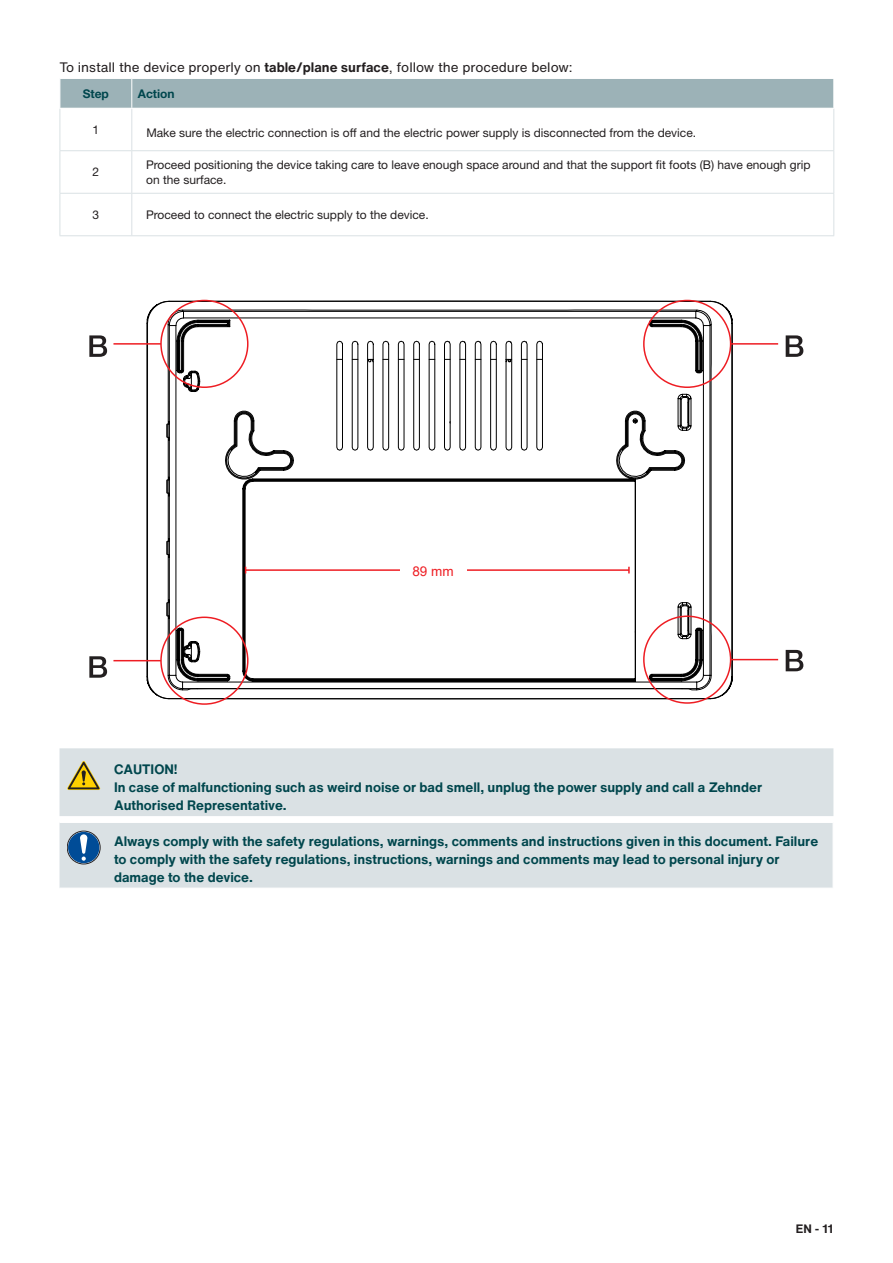
<style>
.page{position:relative;width:893px;height:1263px;background:#fff}
.page>*{position:absolute;margin:0;border:0;box-sizing:border-box;transform-origin:0 0}
.Info_Boxes___Headline{font:700 13.5px/18px "Helvetica Now Text";color:#00464d}
.Copy_Text{font:13.5px "Helvetica Now Text";color:#231f20}
.Copy_Text_-_Bullets{font:13.5px "Arial";color:#ee1d23}
.Copy_Text_Tables{font:12px/15px "Helvetica Neuefor Zehnder";color:#231f20}
.Headline_-_Table_header_row{font:700 12px "Helvetica Neue LTW1 G";color:#00464d}
.t1{font:700 12px "Helvetica Now Text";color:#231f20}
.s1{font-weight:700}
</style>
<div class="page">
<hr style="left:60px;top:109px;width:1px;height:41px;background:#dae1e4">
<hr style="left:131px;top:109px;width:1px;height:41px;background:#dae1e4">
<hr style="left:833px;top:109px;width:1px;height:41px;background:#dae1e4">
<hr style="left:60px;top:150px;width:72px;height:1px;background:#dae1e4">
<hr style="left:60px;top:151px;width:1px;height:42px;background:#dae1e4">
<hr style="left:132px;top:150px;width:702px;height:1px;background:#dae1e4">
<hr style="left:131px;top:151px;width:1px;height:42px;background:#dae1e4">
<hr style="left:833px;top:151px;width:1px;height:42px;background:#dae1e4">
<hr style="left:60px;top:193px;width:72px;height:1px;background:#dae1e4">
<hr style="left:60px;top:194px;width:1px;height:41px;background:#dae1e4">
<hr style="left:60px;top:235px;width:72px;height:1px;background:#dae1e4">
<hr style="left:132px;top:193px;width:702px;height:1px;background:#dae1e4">
<hr style="left:131px;top:194px;width:1px;height:41px;background:#dae1e4">
<hr style="left:833px;top:194px;width:1px;height:41px;background:#dae1e4">
<hr style="left:132px;top:235px;width:702px;height:1px;background:#dae1e4">
<svg style="left:60px;top:78px;width:774px;height:30px;background:#a0b5ba"></svg>
<svg style="left:147px;top:301px;width:587px;height:398px"></svg>
<svg style="left:168px;top:310px;width:543px;height:380px"></svg>
<div style="left:643px;top:300px;width:88px;height:88px;border:2px solid #ee1d23;border-radius:50%"></div>
<hr style="left:731px;top:343px;width:47px;height:2px;background:#ee1d23">
<div style="left:643px;top:615px;width:88px;height:89px;border:2px solid #ee1d23;border-radius:50%"></div>
<hr style="left:731px;top:659px;width:47px;height:1px;background:#ee1d23">
<div style="left:160px;top:300px;width:89px;height:88px;border:2px solid #ee1d23;border-radius:50%"></div>
<hr style="left:113px;top:343px;width:48px;height:2px;background:#ee1d23">
<div style="left:160px;top:616px;width:89px;height:89px;border:2px solid #ee1d23;border-radius:50%"></div>
<hr style="left:113px;top:660px;width:48px;height:1px;background:#ee1d23">
<div style="left:60px;top:748px;width:773px;height:68px;background:#dae1e4"></div>
<svg style="left:67px;top:761px;width:33px;height:29px"></svg>
<div style="left:60px;top:823px;width:773px;height:65px;background:#dae1e4"></div>
<svg style="left:67px;top:831px;width:33px;height:33px"></svg>
<div style="left:67px;top:831px;width:33px;height:33px;border:1px solid #231f20;border-radius:50%"></div>
<div style="left:68px;top:832px;width:31px;height:31px;background:#004c97;border-radius:50%"></div>
<svg style="left:80px;top:834px;width:7px;height:27px"></svg>
<hr style="left:246px;top:569px;width:383px;height:2px;background:#ee1d23">
<div style="left:400px;top:562px;width:66px;height:18px;background:#fff"></div>
<svg style="left:786px;top:335px;width:17px;height:22px"></svg>
<svg style="left:786px;top:650px;width:17px;height:21px"></svg>
<svg style="left:89px;top:335px;width:18px;height:22px"></svg>
<svg style="left:89px;top:656px;width:18px;height:22px"></svg>
<p class="Copy_Text" style="left:60px;top:57px;width:515px">To install the device properly on <span class="s1">table/plane surface</span>, follow the procedure below:</p>
<p class="Headline_-_Table_header_row" style="left:83px;top:86px;width:28px">Step</p>
<p class="Headline_-_Table_header_row" style="left:138px;top:86px;width:38px">Action</p>
<p class="Copy_Text_Tables" style="left:93px;top:122px;width:8px">1</p>
<p class="Copy_Text_Tables" style="left:146px;top:125px;width:551px">Make sure the electric connection is off and the electric power supply is disconnected from the device.</p>
<p class="Copy_Text_Tables" style="left:93px;top:164px;width:8px">2</p>
<p class="Copy_Text_Tables" style="left:146px;top:157px;width:666px">Proceed positioning the device taking care to leave enough space around and that the support fit foots (B) have enough grip on the surface.</p>
<p class="Copy_Text_Tables" style="left:93px;top:207px;width:8px">3</p>
<p class="Copy_Text_Tables" style="left:146px;top:207px;width:284px">Proceed to connect the electric supply to the device.</p>
<p class="Copy_Text_-_Bullets" style="left:412px;top:562px;width:43px">89 mm</p>
<p class="Info_Boxes___Headline" style="left:114px;top:760px;width:65px">CAUTION!</p>
<p class="Info_Boxes___Headline" style="left:114px;top:778px;width:650px">In case of malfunctioning such as weird noise or bad smell, unplug the power supply and call a Zehnder<br>Authorised Representative.</p>
<p class="Info_Boxes___Headline" style="left:114px;top:832px;width:706px">Always comply with the safety regulations, warnings, comments and instructions given in this document. Failure to comply with the safety regulations, instructions, warnings and comments may lead to personal injury or damage to the device.</p>
<p class="t1" style="left:796px;top:1219px;width:39px">EN - 11</p>
</div>
